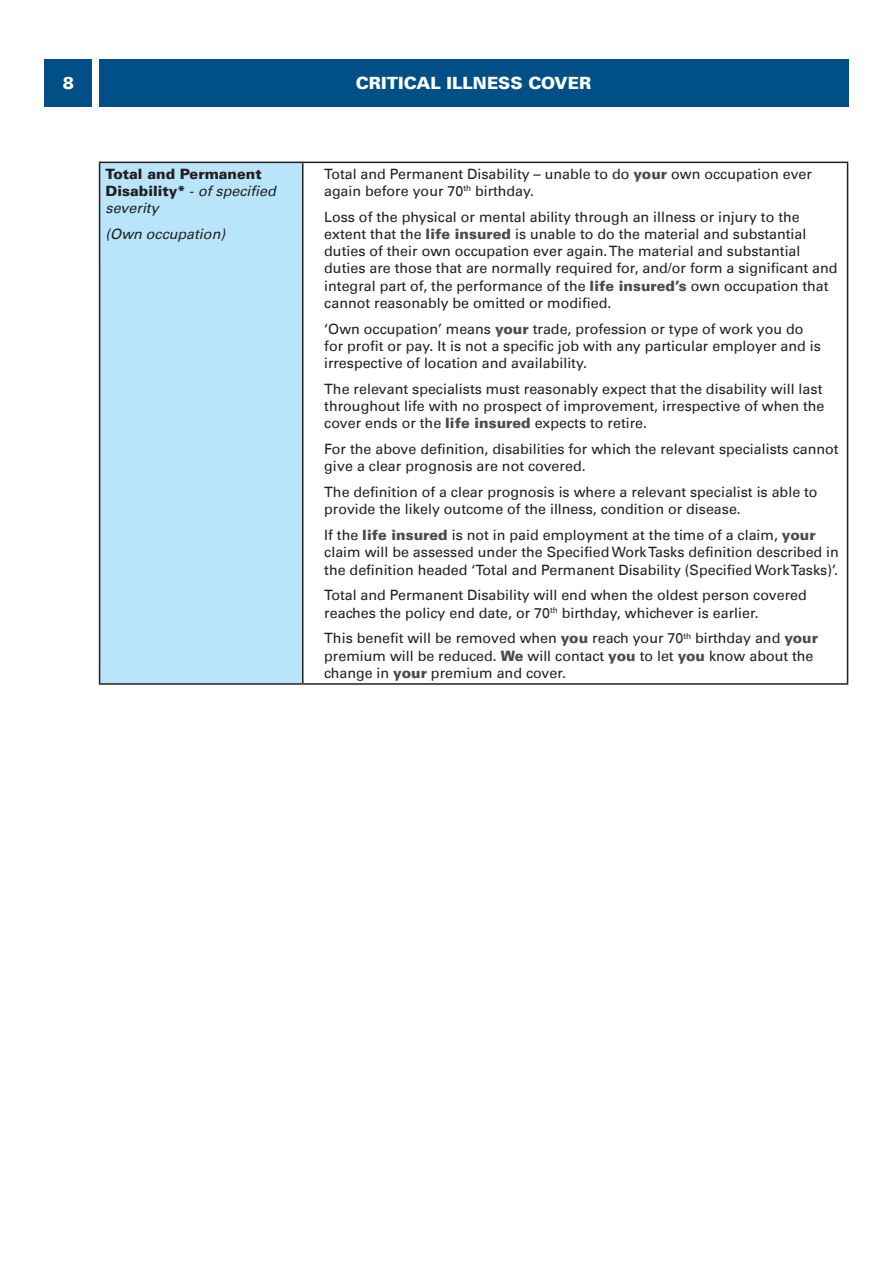
<style>
.page{position:relative;width:893px;height:1263px;background:#fff}
.page>*{position:absolute;margin:0;border:0;box-sizing:border-box;transform-origin:0 0}
.t1{font:900 16.95px "Univers LT";color:#fff}
.Body_text{font:14.25px/17.2px "Univers LT";color:#231f20}
.Body_text-2{font:900 14.25px/17.2px "Univers LT";color:#231f20}
.Body_text-3{font:italic 14.25px "Univers LT";color:#231f20}
.s1{font-weight:400}
.s2{font-weight:400;font-style:italic}
.s3{font-weight:900;color:#4b4c4d}
</style>
<div class="page">
<div style="left:99px;top:60px;width:749px;height:47px;background:#004f87"></div>
<div style="left:45px;top:60px;width:47px;height:47px;background:#004f87"></div>
<div style="left:100px;top:162px;width:203px;height:522px;background:#b9e5fa"></div>
<hr style="left:99px;top:162px;width:204px;height:1px;background:#231f20">
<hr style="left:99px;top:163px;width:1px;height:520px;background:#231f20">
<hr style="left:303px;top:162px;width:545px;height:1px;background:#231f20">
<hr style="left:302px;top:163px;width:1px;height:520px;background:#231f20">
<hr style="left:847px;top:163px;width:1px;height:520px;background:#231f20">
<hr style="left:99px;top:683px;width:204px;height:2px;background:#231f20">
<hr style="left:303px;top:683px;width:545px;height:2px;background:#231f20">
<p class="t1" style="left:63px;top:73px;width:13px">8</p>
<p class="t1" style="left:356px;top:73px;width:237px">CRITICAL ILLNESS COVER</p>
<p class="Body_text-2" style="left:106px;top:165px;width:172px">Total and Permanent<br>Disability* <span class="s1">-</span> <span class="s2">of specified severity</span></p>
<p class="Body_text-3" style="left:106px;top:225px;width:121px">(Own occupation)</p>
<p class="Body_text" style="left:324px;top:165px;width:489px">Total and Permanent Disability – unable to do <span class="s3">your</span> own occupation ever again before your 70<sup>th</sup> birthday.</p>
<p class="Body_text" style="left:324px;top:208px;width:515px">Loss of the physical or mental ability through an illness or injury to the extent that the <span class="s3">life insured</span> is unable to do the material and substantial duties of their own occupation ever again. The material and substantial duties are those that are normally required for, and/or form a significant and integral part of, the performance of the <span class="s3">life insured’s</span> own occupation that cannot reasonably be omitted or modified.</p>
<p class="Body_text" style="left:324px;top:320px;width:498px">‘Own occupation’ means <span class="s3">your</span> trade, profession or type of work you do for profit or pay. It is not a specific job with any particular employer and is irrespective of location and availability.</p>
<p class="Body_text" style="left:324px;top:380px;width:502px">The relevant specialists must reasonably expect that the disability will last throughout life with no prospect of improvement, irrespective of when the cover ends or the <span class="s3">life insured</span> expects to retire.</p>
<p class="Body_text" style="left:324px;top:441px;width:516px">For the above definition, disabilities for which the relevant specialists cannot give a clear prognosis are not covered.</p>
<p class="Body_text" style="left:324px;top:484px;width:495px">The definition of a clear prognosis is where a relevant specialist is able to provide the likely outcome of the illness, condition or disease.</p>
<p class="Body_text" style="left:324px;top:527px;width:516px">If the <span class="s3">life insured</span> is not in paid employment at the time of a claim, <span class="s3">your </span>claim will be assessed under the Specified Work Tasks definition described in the definition headed ‘Total and Permanent Disability (Specified Work Tasks)’.</p>
<p class="Body_text" style="left:324px;top:587px;width:484px">Total and Permanent Disability will end when the oldest person covered reaches the policy end date, or 70<sup>th</sup> birthday, whichever is earlier.</p>
<p class="Body_text" style="left:324px;top:630px;width:495px">This benefit will be removed when <span class="s3">you</span> reach your 70<sup>th</sup> birthday and <span class="s3">your </span>premium will be reduced. <span class="s3">We</span> will contact <span class="s3">you</span> to let <span class="s3">you</span> know about the change in <span class="s3">your</span> premium and cover.</p>
</div>
